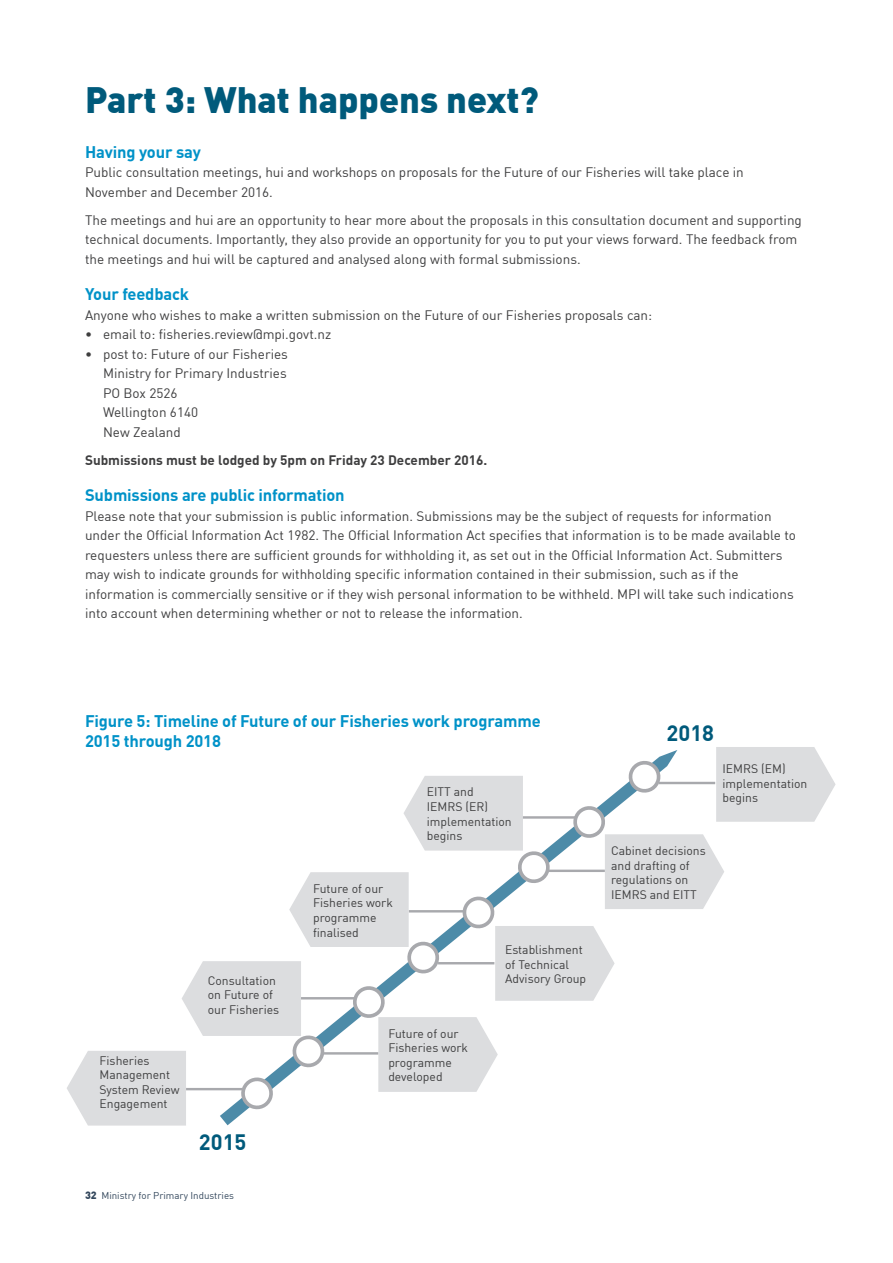
<style>
.page{position:relative;width:893px;height:1263px;background:#fff}
.page>*{position:absolute;margin:0;border:0;box-sizing:border-box;transform-origin:0 0}
.Heading_1{font:900 36px "DIN";color:#005a7b}
.body_text{font:700 21.9px "DIN";color:#005a7b}
._2_body_heading_2{font:700 16.5px/19.5px "DIN";letter-spacing:-.01em;color:#0092c8}
.body_text-2{font:13.5px/19.5px "DIN";color:#3e3e3f}
.body_text_before_bul{font:13.5px "DIN";color:#3e3e3f}
.body_text-3{font:700 13.5px "DIN";color:#3e3e3f}
.body_text-4{font:12.15px/14.5px "DIN";color:#3e3e3f}
.t1{font:9.75px "DIN";color:#33475c}
.s1{font-weight:900;font-size:10.5px}
</style>
<div class="page">
<svg style="left:67px;top:747px;width:769px;height:378px"></svg>
<p class="Heading_1" style="left:85px;top:75px;width:455px">Part 3: What happens next?</p>
<p class="_2_body_heading_2" style="left:85px;top:141px;width:117px">Having your say</p>
<p class="body_text-2" style="left:85px;top:162px;width:660px">Public consultation meetings, hui and workshops on proposals for the Future of our Fisheries will take place in<br>November and December 2016.</p>
<p class="body_text-2" style="left:85px;top:210px;width:718px">The meetings and hui are an opportunity to hear more about the proposals in this consultation document and supporting technical documents. Importantly, they also provide an opportunity for you to put your views forward. The feedback from the meetings and hui will be captured and analysed along with formal submissions.</p>
<p class="_2_body_heading_2" style="left:85px;top:284px;width:106px">Your feedback</p>
<p class="body_text_before_bul" style="left:85px;top:306px;width:569px">Anyone who wishes to make a written submission on the Future of our Fisheries proposals can:</p>
<p class="body_text-2" style="left:85px;top:324px;width:248px">• email to: fisheries.review@mpi.govt.nz</p>
<p class="body_text-2" style="left:103px;top:344px;width:186px;text-indent:-18px">• post to: Future of our Fisheries<br>Ministry for Primary Industries<br>PO Box 2526<br>Wellington 6140<br>New Zealand</p>
<p class="body_text-3" style="left:85px;top:451px;width:404px">Submissions must be lodged by 5pm on Friday 23 December 2016.</p>
<p class="_2_body_heading_2" style="left:85px;top:485px;width:261px">Submissions are public information</p>
<p class="body_text-2" style="left:85px;top:506px;width:712px">Please note that your submission is public information. Submissions may be the subject of requests for information under the Official Information Act 1982. The Official Information Act specifies that information is to be made available to requesters unless there are sufficient grounds for withholding it, as set out in the Official Information Act. Submitters may wish to indicate grounds for withholding specific information contained in their submission, such as if the information is commercially sensitive or if they wish personal information to be withheld. MPI will take such indications into account when determining whether or not to release the information.</p>
<p class="_2_body_heading_2" style="left:85px;top:711px;width:457px">Figure 5: Timeline of Future of our Fisheries work programme<br>2015 through 2018</p>
<p class="body_text-4" style="left:100px;top:1053px;width:82px">Fisheries<br>Management<br>System Review<br>Engagement</p>
<p class="body_text-4" style="left:208px;top:973px;width:73px">Consultation on Future of our Fisheries</p>
<p class="body_text" style="left:199px;top:1127px;width:49px">2015</p>
<p class="t1" style="left:85px;top:1189px;width:151px"><span class="s1">32</span> Ministry for Primary Industries</p>
<p class="body_text-4" style="left:313px;top:881px;width:81px">Future of our<br>Fisheries work programme finalised</p>
<p class="body_text-4" style="left:427px;top:785px;width:86px">EITT and<br>IEMRS (ER) implementation begins</p>
<p class="body_text-4" style="left:505px;top:942px;width:83px">Establishment of Technical<br>Advisory Group</p>
<p class="body_text-4" style="left:388px;top:1026px;width:81px">Future of our<br>Fisheries work programme developed</p>
<p class="body_text" style="left:667px;top:719px;width:49px">2018</p>
<p class="body_text-4" style="left:722px;top:761px;width:86px">IEMRS (EM) implementation begins</p>
<p class="body_text-4" style="left:611px;top:843px;width:96px">Cabinet decisions and drafting of regulations on<br>IEMRS and EITT</p>
</div>
